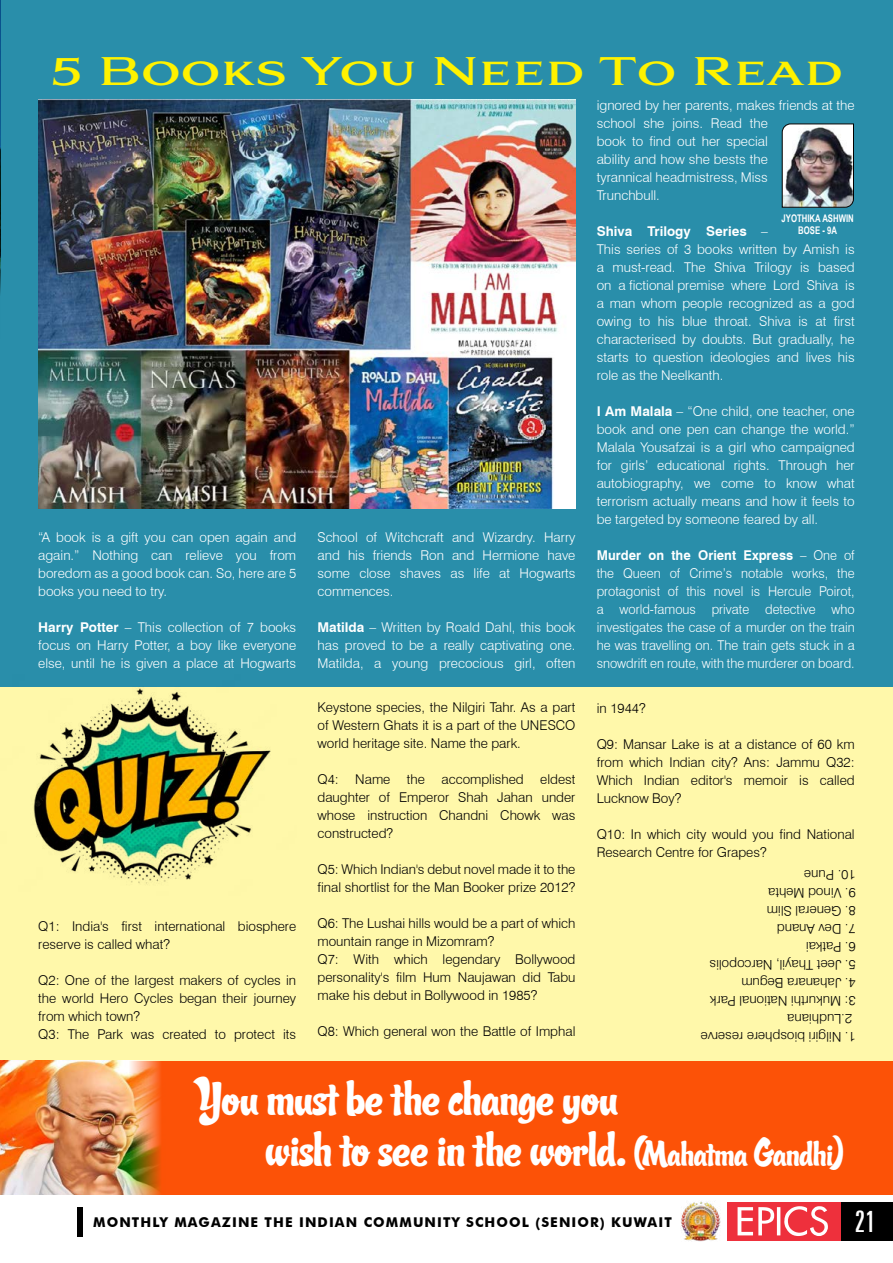
<style>
.page{position:relative;width:893px;height:1263px;background:#fff}
.page>*{position:absolute;margin:0;border:0;box-sizing:border-box;transform-origin:0 0}
.t1{font:42.3px/50.7px "Candy Script";color:#fff}
.t2{font:700 37.5px "Aviano Serif";color:#fff200}
.t3{font:extra-condensed 30px "Zurich BT";color:#fff}
.t4{font:300 13.5px/18px "Swiss 721 BT";color:#fff;text-align:justify}
.t5{font:300 13.5px/18px "Swiss 721 BT";color:#000}
.t6{font:300 13.5px/18px "Swiss 721 BT";color:#fff;text-align:justify;scale:.96 1}
.t7{font:700 13.5px "Futura BT";letter-spacing:.08em;color:#000}
.t8{font:700 10.5px/12.6px "Arial Narrow";color:#fff;text-align:center;scale:.9 1}
.s1{font-weight:700}
.s2{font-size:30.3px}
</style>
<div class="page">
<div style="left:1px;top:0;width:892px;height:688px;background:#298eaa"></div>
<div style="left:1px;top:688px;width:892px;height:373px;background:#fff8aa"></div>
<img style="left:0;top:0;width:1px;height:338px">
<img style="left:38px;top:100px;width:537px;height:408px">
<img style="left:781px;top:123px;width:73px;height:85px">
<img style="left:0;top:675px;width:296px;height:220px">
<div style="left:0;top:1061px;width:893px;height:133px;background:#fc5207"></div>
<img style="left:0;top:1061px;width:161px;height:133px">
<div style="left:840px;top:1202px;width:53px;height:39px;background:#000"></div>
<div style="left:727px;top:1202px;width:113px;height:39px;background:#ee303c"></div>
<svg style="left:738px;top:1206px;width:90px;height:30px"></svg>
<div style="left:77px;top:1207px;width:5px;height:29px;background:#000"></div>
<img style="left:681px;top:1201px;width:40px;height:40px">
<h2 class="t2" style="left:50px;top:47px;width:794px">5 Books You Need To Read</h2>
<p class="t4" style="left:597px;top:96px;width:259px;text-align:left">ignored by her parents, makes friends at the school she joins. Read the<br>book to find out her special<br>ability and how she bests the<br>tyrannical headmistress, Miss<br>Trunchbull.</p>
<p class="t4" style="left:597px;top:222px;width:259px;text-align:left"><span class="s1">Shiva Trilogy Series</span> –<br>This series of 3 books written by Amish is a must-read. The Shiva Trilogy is based on a fictional premise where Lord Shiva is a man whom people recognized as a god owing to his blue throat. Shiva is at first characterised by doubts. But gradually, he starts to question ideologies and lives his role as the Neelkanth.</p>
<p class="t4" style="left:597px;top:402px;width:259px"><span class="s1">I Am Malala</span> – “One child, one teacher, one book and one pen can change the world.” Malala Yousafzai is a girl who campaigned for girls’ educational rights. Through her autobiography, we come to know what terrorism actually means and how it feels to be targeted by someone feared by all.</p>
<p class="t6" style="left:597px;top:546px;width:270px"><span class="s1">Murder on the Orient Express</span> – One of the Queen of Crime’s notable works, the protagonist of this novel is Hercule Poirot, a world-famous private detective who investigates the case of a murder on the train he was travelling on. The train gets stuck in a snowdrift en route, with the murderer on board.</p>
<p class="t8" style="left:782px;top:211px;width:82px">JYOTHIKA ASHWIN<br>BOSE - 9A</p>
<p class="t4" style="left:38px;top:528px;width:259px">“A book is a gift you can open again and again.” Nothing can relieve you from boredom as a good book can. So, here are 5 books you need to try.</p>
<p class="t4" style="left:38px;top:618px;width:259px"><span class="s1">Harry Potter</span> – This collection of 7 books focus on Harry Potter, a boy like everyone else, until he is given a place at Hogwarts</p>
<p class="t4" style="left:317px;top:528px;width:259px">School of Witchcraft and Wizardry. Harry and his friends Ron and Hermione have some close shaves as life at Hogwarts commences.</p>
<p class="t4" style="left:317px;top:618px;width:259px"><span class="s1">Matilda</span> – Written by Roald Dahl, this book has proved to be a really captivating one.<br>Matilda, a young precocious girl, often</p>
<p class="t5" style="left:38px;top:917px;width:259px">Q1: India's first international biosphere reserve is called what?</p>
<p class="t5" style="left:38px;top:971px;width:259px">Q2: One of the largest makers of cycles in the world Hero Cycles began their journey from which town?<br>Q3: The Park was created to protect its</p>
<p class="t5" style="left:317px;top:698px;width:259px;text-align:justify">Keystone species, the Nilgiri Tahr. As a part of Western Ghats it is a part of the UNESCO world heritage site. Name the park.</p>
<p class="t5" style="left:317px;top:770px;width:259px;text-align:justify">Q4: Name the accomplished eldest daughter of Emperor Shah Jahan under whose instruction Chandni Chowk was constructed?</p>
<p class="t5" style="left:317px;top:860px;width:259px">Q5: Which Indian's debut novel made it to the final shortlist for the Man Booker prize 2012?</p>
<p class="t5" style="left:317px;top:914px;width:259px">Q6: The Lushai hills would be a part of which mountain range in Mizomram?<br>Q7: With which legendary Bollywood personality's film Hum Naujawan did Tabu make his debut in Bollywood in 1985?</p>
<p class="t5" style="left:317px;top:1022px;width:259px">Q8: Which general won the Battle of Imphal</p>
<p class="t5" style="left:597px;top:699px;width:51px">in 1944?</p>
<p class="t5" style="left:597px;top:735px;width:259px;text-align:justify">Q9: Mansar Lake is at a distance of 60 km from which Indian city? Ans: Jammu Q32:<br>Which Indian editor's memoir is called Lucknow Boy?</p>
<p class="t5" style="left:597px;top:825px;width:259px">Q10: In which city would you find National<br>Research Centre for Grapes?</p>
<p class="t5" style="left:856px;top:884px;width:53px;rotate:-180deg">10. Pune</p>
<p class="t5" style="left:856px;top:902px;width:89px;rotate:-180deg">9. Vinod Mehta</p>
<p class="t5" style="left:856px;top:920px;width:90px;rotate:-180deg">8. General Slim</p>
<p class="t5" style="left:856px;top:938px;width:80px;rotate:-180deg">7. Dev Anand</p>
<p class="t5" style="left:856px;top:956px;width:51px;rotate:-180deg">6. Patkai</p>
<p class="t5" style="left:856px;top:974px;width:148px;rotate:-180deg">5. Jeet Thayil, Narcopolis</p>
<p class="t5" style="left:856px;top:992px;width:116px;rotate:-180deg">4. Jahanara Begum</p>
<p class="t5" style="left:856px;top:1046px;width:157px;rotate:-180deg">1. Nilgiri biosphere reserve<br>2.Ludhiana<br>3: Mukurthi National Park</p>
<h1 class="t1" style="left:266px;top:1074px;width:580px;text-indent:-68px">You must be the change you<br>wish to see in the world. <span class="s2">(Mahatma Gandhi)</span></h1>
<p class="t7" style="left:93px;top:1214px;width:580px">MONTHLY MAGAZINE THE INDIAN COMMUNITY SCHOOL (SENIOR) KUWAIT</p>
<h3 class="t3" style="left:855px;top:1204px;width:23px">21</h3>
</div>
